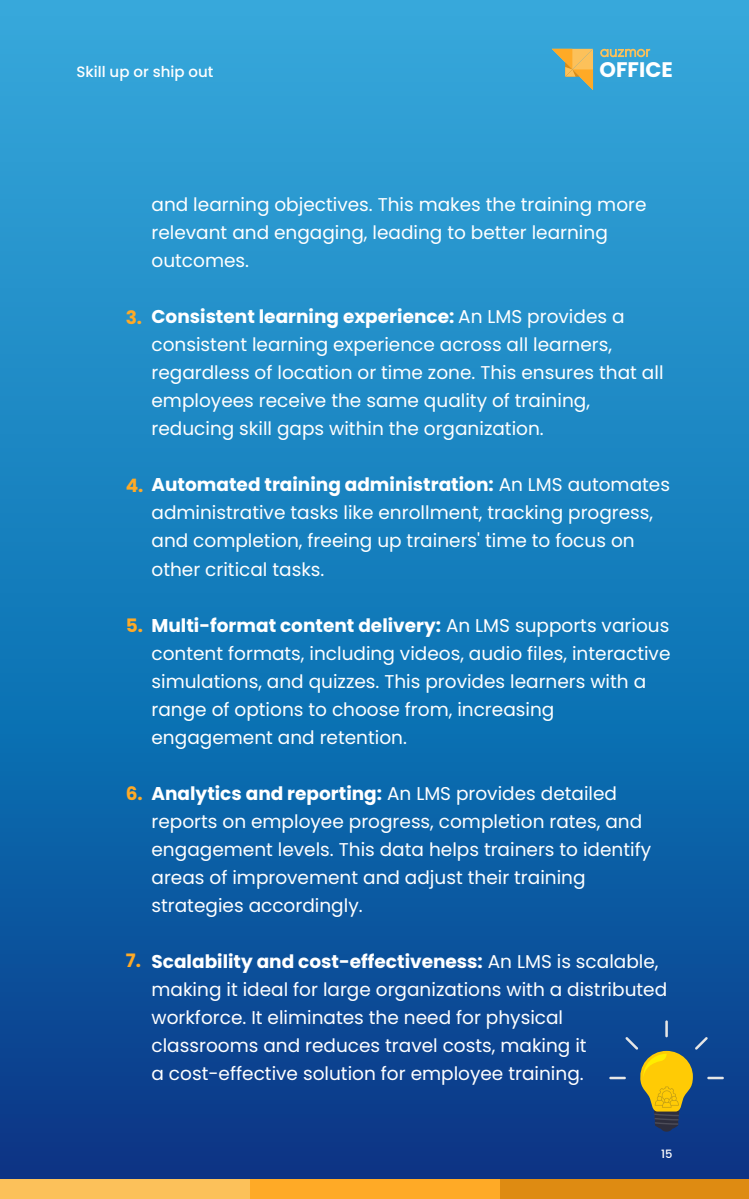
<style>
.page{position:relative;width:749px;height:1199px;background:#fff}
.page>*{position:absolute;margin:0;border:0;box-sizing:border-box;transform-origin:0 0}
.t1{font:700 21.05px "Poppins";color:#fff}
.t2{font:18.5px/28px "Poppins";color:#fff}
.t3{font:700 18.5px "Poppins";color:#ffaa26}
.t4{font:500 15px "Poppins";color:#fff}
.t5{font:500 11.5px "Poppins";color:#fff}
.s1{font-weight:700}
</style>
<div class="page">
<div style="left:0;top:0;width:749px;height:1182px;background:linear-gradient(to bottom,#30afe1,#013d8c)"></div>
<div style="left:500px;top:1180px;width:249px;height:19px;background:#de8b12"></div>
<div style="left:250px;top:1180px;width:250px;height:19px;background:#ffaa26"></div>
<div style="left:0;top:1180px;width:250px;height:19px;background:#fcc15a"></div>
<svg style="left:600px;top:49px;width:50px;height:8px"></svg>
<svg style="left:552px;top:49px;width:41px;height:41px;background:#a4ac81"></svg>
<hr style="left:665px;top:1020px;width:3px;height:17px;background:#e6e6e6">
<svg style="left:609px;top:1037px;width:115px;height:95px;background:#46606d"></svg>
<p class="t4" style="left:76px;top:63px;width:138px">Skill up or ship out</p>
<p class="t1" style="left:599px;top:58px;width:75px">OFFICE</p>
<p class="t2" style="left:151px;top:191px;width:496px">and learning objectives. This makes the training more relevant and engaging, leading to better learning outcomes.</p>
<p class="t3" style="left:126px;top:306px;width:18px">3.</p>
<p class="t3" style="left:126px;top:475px;width:19px">4.</p>
<p class="t2" style="left:151px;top:303px;width:513px"><span class="s1">Consistent learning experience:</span> An LMS provides a consistent learning experience across all learners, regardless of location or time zone. This ensures that all employees receive the same quality of training, reducing skill gaps within the organization.</p>
<p class="t2" style="left:151px;top:471px;width:520px"><span class="s1">Automated training administration:</span> An LMS automates administrative tasks like enrollment, tracking progress, and completion, freeing up trainers' time to focus on other critical tasks.</p>
<p class="t3" style="left:126px;top:615px;width:19px">5.</p>
<p class="t3" style="left:126px;top:783px;width:19px">6.</p>
<p class="t3" style="left:126px;top:950px;width:17px">7.</p>
<p class="t2" style="left:151px;top:611px;width:520px"><span class="s1">Multi-format content delivery:</span> An LMS supports various content formats, including videos, audio files, interactive simulations, and quizzes. This provides learners with a range of options to choose from, increasing engagement and retention.</p>
<p class="t2" style="left:151px;top:779px;width:501px"><span class="s1">Analytics and reporting:</span> An LMS provides detailed reports on employee progress, completion rates, and engagement levels. This data helps trainers to identify areas of improvement and adjust their training strategies accordingly.</p>
<p class="t2" style="left:151px;top:947px;width:517px"><span class="s1">Scalability and cost-effectiveness:</span> An LMS is scalable, making it ideal for large organizations with a distributed workforce. It eliminates the need for physical classrooms and reduces travel costs, making it<br>a cost-effective solution for employee training.</p>
<p class="t5" style="left:661px;top:1147px;width:13px">15</p>
</div>
